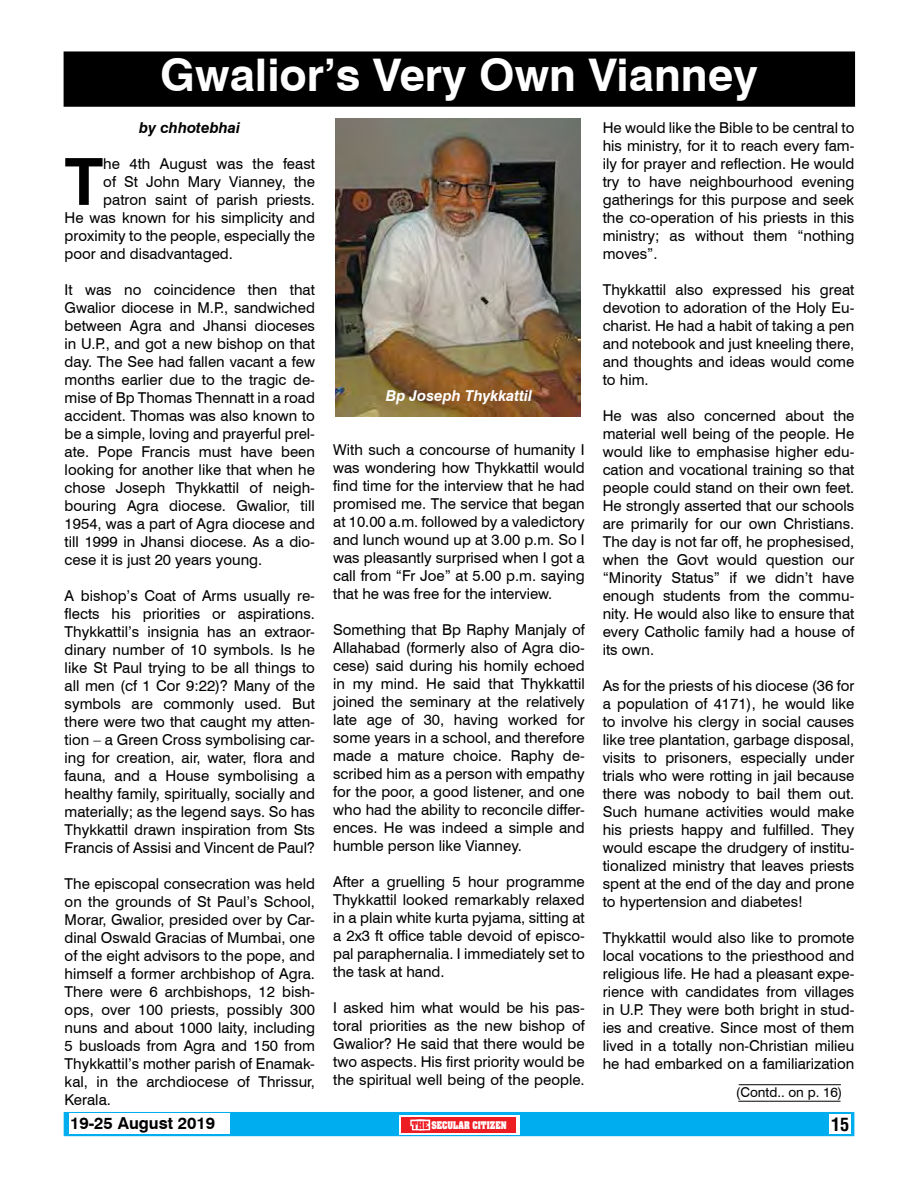
<style>
.page{position:relative;width:918px;height:1188px;background:#fff}
.page>*{position:absolute;margin:0;border:0;box-sizing:border-box;transform-origin:0 0}
.t1{font:700 65.1px "Swiss 721 BT";color:#000}
.t2{font:700 45px "Swiss 721 BT";color:#fff}
.t3{font:18px "Switzerland Condensed";color:#000}
.t4{font:700 16.5px "Swiss 721 BT";color:#000}
.t5{font:15px/18px "Swiss 721 BT";color:#000;text-align:justify}
.t6{font:italic 700 15px "Swiss 721 BT";color:#fff}
.t7{font:italic 700 15px "Swiss 721 BT";color:#000}
.t8{font:13.5px "Swiss 721 BT";color:#000}
.t9{font:700 9px "Aardvark";color:#fff;scale:.85 1}
.s1{color:#ed1d24}
</style>
<div class="page">
<div style="left:64px;top:1112px;width:790px;height:24px;background:#00aeef"></div>
<div style="left:829px;top:1114px;width:21px;height:20px;background:#fff"></div>
<div style="left:399px;top:1115px;width:121px;height:20px;background:#fff"></div>
<div style="left:69px;top:1114px;width:161px;height:20px;background:#fff"></div>
<div style="left:402px;top:1117px;width:114px;height:16px;background:#ed1d24"></div>
<svg style="left:410px;top:1119px;width:21px;height:12px"></svg>
<div style="left:64px;top:52px;width:790px;height:54px;background:#000"></div>
<div style="left:64px;top:51px;width:791px;height:56px;border:2px solid #000"></div>
<hr style="left:739px;top:1084px;width:102px;height:1px;background:#000">
<hr style="left:738px;top:1101px;width:103px;height:1px;background:#000">
<img style="left:336px;top:119px;width:244px;height:297px">
<h2 class="t2" style="left:160px;top:48px;width:599px">Gwalior’s Very Own Vianney</h2>
<p class="t7" style="left:139px;top:118px;width:103px">by chhotebhai</p>
<h1 class="t1" style="left:65px;top:142px;width:40px">T</h1>
<p class="t5" style="left:103px;top:154px;width:213px">he 4th August was the feast</p>
<p class="t5" style="left:103px;top:172px;width:213px">of St John Mary Vianney, the</p>
<p class="t5" style="left:103px;top:190px;width:213px">patron saint of parish priests.</p>
<p class="t5" style="left:65px;top:208px;width:252px">He was known for his simplicity and</p>
<p class="t5" style="left:65px;top:226px;width:252px">proximity to the people, especially the</p>
<p class="t5" style="left:65px;top:244px;width:170px">poor and disadvantaged.</p>
<p class="t5" style="left:65px;top:280px;width:252px">It was no coincidence then that Gwalior diocese in M.P., sandwiched between Agra and Jhansi dioceses in U.P., and got a new bishop on that day. The See had fallen vacant a few months earlier due to the tragic de&shy;mise of Bp Thomas Thennatt in a road accident. Thomas was also known to be a simple, loving and prayerful prel&shy;ate. Pope Francis must have been looking for another like that when he chose Joseph Thykkattil of neigh&shy;bouring Agra diocese. Gwalior, till 1954, was a part of Agra diocese and till 1999 in Jhansi diocese. As a dio&shy;cese it is just 20 years young.</p>
<p class="t5" style="left:65px;top:586px;width:252px">A bishop’s Coat of Arms usually re&shy;flects his priorities or aspirations.<br>Thykkattil’s insignia has an extraor&shy;dinary number of 10 symbols. Is he like St Paul trying to be all things to all men (cf 1 Cor 9:22)? Many of the symbols are commonly used. But there were two that caught my atten&shy;tion – a Green Cross symbolising car&shy;ing for creation, air, water, flora and fauna, and a House symbolising a healthy family, spiritually, socially and materially; as the legend says. So has Thykkattil drawn inspiration from Sts Francis of Assisi and Vincent de Paul?</p>
<p class="t5" style="left:65px;top:874px;width:252px">The episcopal consecration was held on the grounds of St Paul’s School, Morar, Gwalior, presided over by Car&shy;dinal Oswald Gracias of Mumbai, one of the eight advisors to the pope, and himself a former archbishop of Agra.<br>There were 6 archbishops, 12 bish&shy;ops, over 100 priests, possibly 300 nuns and about 1000 laity, including 5 busloads from Agra and 150 from Thykkattil’s mother parish of Enamak&shy;kal, in the archdiocese of Thrissur, Kerala.</p>
<p class="t6" style="left:386px;top:386px;width:148px">Bp Joseph Thykkattil</p>
<p class="t5" style="left:333px;top:441px;width:253px">With such a concourse of humanity I was wondering how Thykkattil would find time for the interview that he had promised me. The service that began at 10.00 a.m. followed by a valedictory and lunch wound up at 3.00 p.m. So I was pleasantly surprised when I got a call from “Fr Joe” at 5.00 p.m. saying that he was free for the interview.</p>
<p class="t5" style="left:333px;top:621px;width:253px">Something that Bp Raphy Manjaly of Allahabad (formerly also of Agra dio&shy;cese) said during his homily echoed in my mind. He said that Thykkattil joined the seminary at the relatively late age of 30, having worked for some years in a school, and therefore made a mature choice. Raphy de&shy;scribed him as a person with empathy for the poor, a good listener, and one who had the ability to reconcile differ&shy;ences. He was indeed a simple and humble person like Vianney.</p>
<p class="t5" style="left:333px;top:873px;width:253px">After a gruelling 5 hour programme Thykkattil looked remarkably relaxed in a plain white kurta pyjama, sitting at a 2x3 ft office table devoid of episco&shy;pal paraphernalia. I immediately set to the task at hand.</p>
<p class="t5" style="left:333px;top:999px;width:253px">I asked him what would be his pas&shy;toral priorities as the new bishop of Gwalior? He said that there would be two aspects. His first priority would be the spiritual well being of the people.</p>
<p class="t5" style="left:603px;top:118px;width:253px">He would like the Bible to be central to his ministry, for it to reach every fam&shy;ily for prayer and reflection. He would try to have neighbourhood evening gatherings for this purpose and seek the co-operation of his priests in this ministry; as without them “nothing moves”.</p>
<p class="t5" style="left:603px;top:280px;width:253px">Thykkattil also expressed his great devotion to adoration of the Holy Eu&shy;charist. He had a habit of taking a pen and notebook and just kneeling there, and thoughts and ideas would come to him.</p>
<p class="t5" style="left:603px;top:406px;width:253px">He was also concerned about the material well being of the people. He would like to emphasise higher edu&shy;cation and vocational training so that people could stand on their own feet.<br>He strongly asserted that our schools are primarily for our own Christians.<br>The day is not far off, he prophesised, when the Govt would question our “Minority Status” if we didn’t have enough students from the commu&shy;nity. He would also like to ensure that every Catholic family had a house of its own.</p>
<p class="t5" style="left:603px;top:676px;width:253px">As for the priests of his diocese (36 for a population of 4171), he would like to involve his clergy in social causes like tree plantation, garbage disposal, visits to prisoners, especially under trials who were rotting in jail because there was nobody to bail them out.<br>Such humane activities would make his priests happy and fulfilled. They would escape the drudgery of institu&shy;tionalized ministry that leaves priests spent at the end of the day and prone to hypertension and diabetes!</p>
<p class="t5" style="left:603px;top:928px;width:253px">Thykkattil would also like to promote local vocations to the priesthood and religious life. He had a pleasant expe&shy;rience with candidates from villages in U.P. They were both bright in stud&shy;ies and creative. Since most of them lived in a totally non-Christian milieu he had embarked on a familiarization</p>
<p class="t8" style="left:736px;top:1084px;width:108px">(Contd.. on p. 16)</p>
<p class="t4" style="left:70px;top:1113px;width:147px">19-25 August 2019</p>
<p class="t9" style="left:412px;top:1118px;width:113px"><span class="s1">THE</span> SECULAR CITIZEN</p>
<p class="t3" style="left:831px;top:1113px;width:19px">15</p>
</div>
